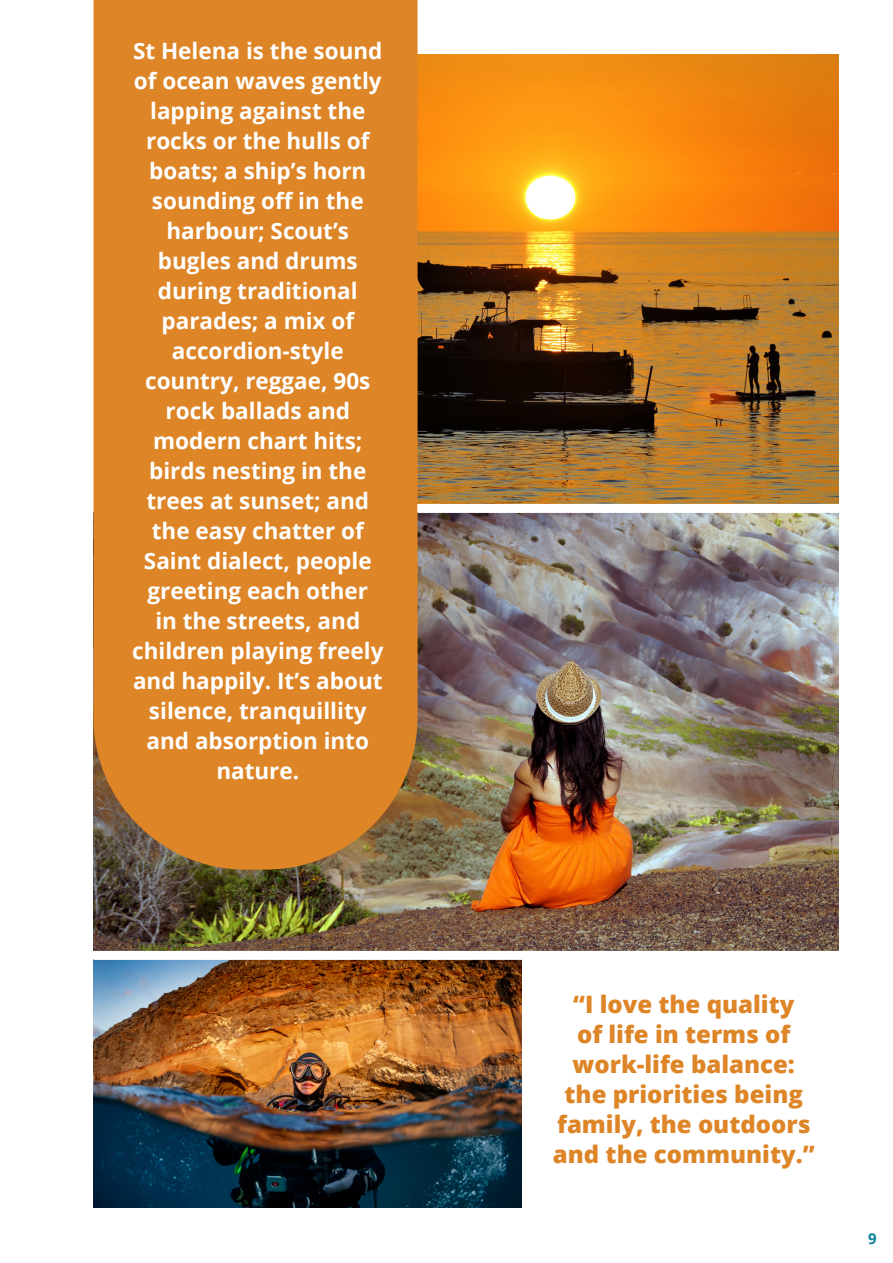
<style>
.page{position:relative;width:893px;height:1263px;background:#fff}
.page>*{position:absolute;margin:0;border:0;box-sizing:border-box;transform-origin:0 0}
.t1{font:800 24px/30px "Open Sans";color:#dd8527;text-align:center}
.t2{font:700 22.5px/30px "Open Sans";color:#fff;text-align:center}
.t3{font:700 15px "Open Sans";color:#08819c}
</style>
<div class="page">
<img style="left:93px;top:513px;width:745px;height:437px">
<img style="left:94px;top:960px;width:428px;height:247px">
<img style="left:418px;top:54px;width:421px;height:450px">
<div style="left:94px;top:0;width:324px;height:870px;background:#dd8527"></div>
<p class="t2" style="left:132px;top:35px;width:253px">St Helena is the sound of ocean waves gently lapping against the rocks or the hulls of boats; a ship’s horn sounding off in the harbour; Scout’s bugles and drums during traditional parades; a mix of accordion-style country, reggae, 90s rock ballads and modern chart hits; birds nesting in the trees at sunset; and the easy chatter of<br>Saint dialect, people greeting each other<br>in the streets, and children playing freely and happily. It’s about silence, tranquillity and absorption into nature.</p>
<p class="t1" style="left:553px;top:988px;width:263px">“I love the quality<br>of life in terms of work-life balance: the priorities being family, the outdoors and the community.”</p>
<p class="t3" style="left:868px;top:1228px;width:10px">9</p>
</div>
